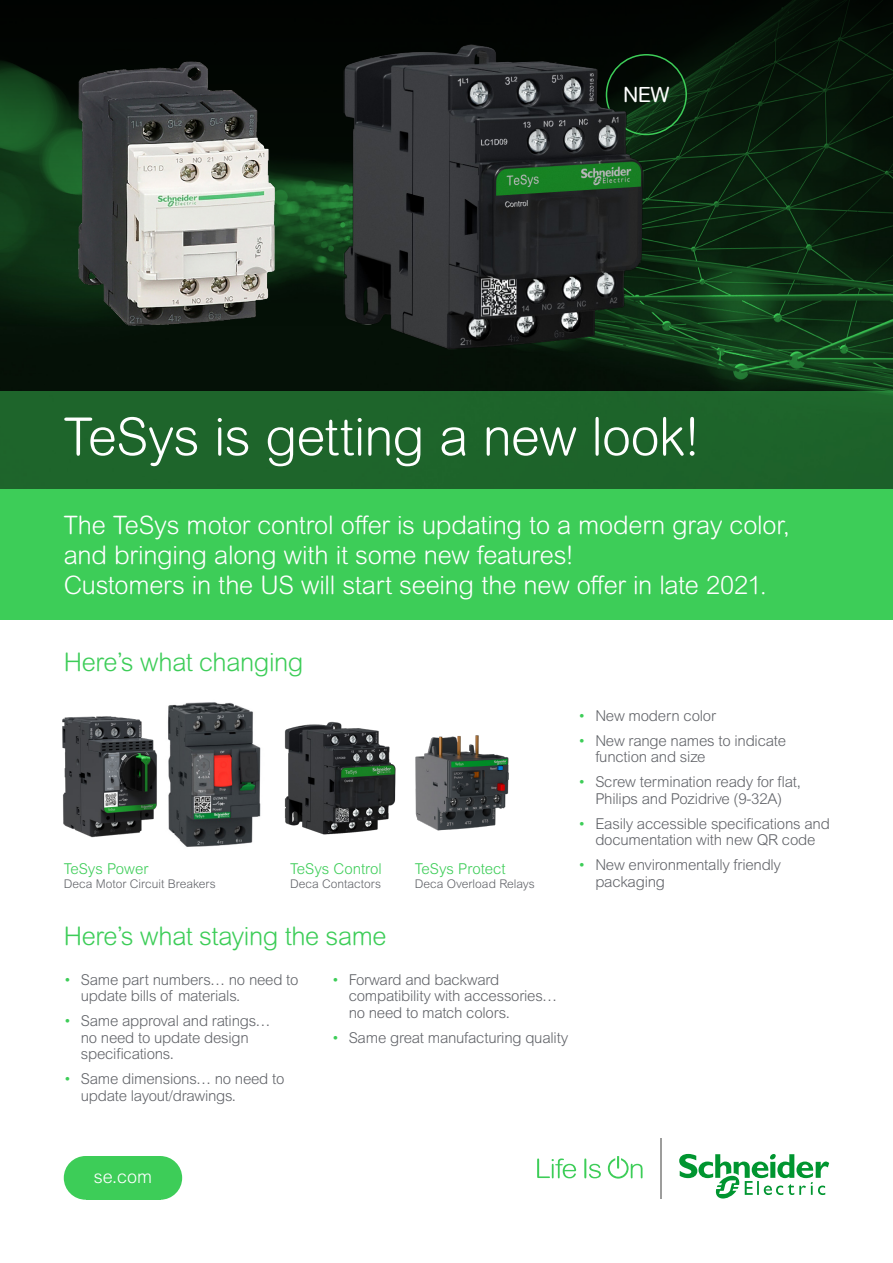
<style>
.page{position:relative;width:893px;height:1263px;background:#fff}
.page>*{position:absolute;margin:0;border:0;box-sizing:border-box;transform-origin:0 0}
.t1{font:300 52.5px "Arial Rounded MT Pro";letter-spacing:-.015em;color:#fff}
.t2{font:300 25.5px/30px "Arial Rounded MT Pro";letter-spacing:-.01em;color:#fff}
.t3{font:300 25.5px "Arial Rounded MT Pro";letter-spacing:-.015em;color:#3dcd58}
.t4{font:21px "Arial Rounded MT Pro";color:#fff}
.t5{font:300 18px "Arial MT Pro";color:#fff}
.t6{font:300 15px/16.5px "Arial MT Pro";letter-spacing:-.015em;color:#626469}
.t7{font:300 15px "Arial MT Pro";color:#3dcd58}
.t8{font:300 12px "Arial MT Pro";color:#626469}
.s1{color:#3dcd58}
</style>
<div class="page">
<img style="left:0;top:370px;width:893px;height:22px">
<svg style="left:0;top:0;width:893px;height:370px;background:#091f0d"></svg>
<svg style="left:537px;top:1158px;width:39px;height:20px"></svg>
<svg style="left:584px;top:1158px;width:17px;height:20px"></svg>
<svg style="left:608px;top:1156px;width:34px;height:22px"></svg>
<hr style="left:660px;top:1138px;width:1px;height:61px;background:#9d9d9c">
<svg style="left:679px;top:1153px;width:150px;height:46px"></svg>
<div style="left:0;top:392px;width:893px;height:97px;background:#1e652b"></div>
<div style="left:0;top:489px;width:893px;height:131px;background:#3dcd58"></div>
<img style="left:168px;top:702px;width:93px;height:145px">
<div style="left:86px;top:1156px;width:74px;height:44px;background:#3dcd58"></div>
<div style="left:64px;top:1156px;width:44px;height:44px;background:#3dcd58;border-radius:50%"></div>
<div style="left:138px;top:1156px;width:44px;height:44px;background:#3dcd58;border-radius:50%"></div>
<img style="left:415px;top:735px;width:94px;height:96px">
<img style="left:284px;top:721px;width:112px;height:114px">
<img style="left:62px;top:716px;width:95px;height:122px">
<img style="left:330px;top:33px;width:329px;height:340px">
<img style="left:63px;top:50px;width:227px;height:287px">
<h3 class="t4" style="left:623px;top:83px;width:48px">NEW</h3>
<h1 class="t1" style="left:64px;top:406px;width:639px">TeSys is getting a new look!</h1>
<h2 class="t2" style="left:64px;top:511px;width:728px">The TeSys motor control offer is updating to a modern gray color, and bringing along with it some new features!<br>Customers in the US will start seeing the new offer in late 2021.</h2>
<h2 class="t3" style="left:64px;top:647px;width:241px">Here’s what changing</h2>
<p class="t7" style="left:64px;top:859px;width:86px">TeSys Power</p>
<p class="t8" style="left:64px;top:876px;width:154px">Deca Motor Circuit Breakers</p>
<p class="t7" style="left:290px;top:859px;width:93px">TeSys Control</p>
<p class="t8" style="left:290px;top:876px;width:93px">Deca Contactors</p>
<p class="t7" style="left:415px;top:859px;width:92px">TeSys Protect</p>
<p class="t8" style="left:415px;top:876px;width:121px">Deca Overload Relays</p>
<p class="t6" style="left:578px;top:707px;width:139px"><span class="s1">•</span> New modern color</p>
<p class="t6" style="left:595px;top:732px;width:192px;text-indent:-17px"><span class="s1">•</span> New range names to indicate function and size</p>
<p class="t6" style="left:578px;top:774px;width:224px;text-align:center"><span class="s1">•</span> Screw termination ready for flat,<br>Philips and Pozidrive (9-32A)</p>
<p class="t6" style="left:578px;top:815px;width:253px;text-align:center"><span class="s1">•</span> Easily accessible specifications and documentation with new QR code</p>
<p class="t6" style="left:595px;top:857px;width:187px;text-indent:-17px"><span class="s1">•</span> New environmentally friendly packaging</p>
<h2 class="t3" style="left:64px;top:922px;width:324px">Here’s what staying the same</h2>
<p class="t6" style="left:81px;top:971px;width:219px;text-indent:-17px"><span class="s1">•</span> Same part numbers… no need to update bills of materials.</p>
<p class="t6" style="left:81px;top:1013px;width:191px;text-indent:-17px"><span class="s1">•</span> Same approval and ratings… no need to update design specifications.</p>
<p class="t6" style="left:81px;top:1071px;width:205px;text-indent:-17px"><span class="s1">•</span> Same dimensions… no need to update layout/drawings.</p>
<p class="t6" style="left:349px;top:971px;width:210px;text-indent:-17px"><span class="s1">•</span> Forward and backward compatibility with accessories… no need to match colors.</p>
<p class="t6" style="left:332px;top:1029px;width:238px"><span class="s1">•</span> Same great manufacturing quality</p>
<p class="t5" style="left:94px;top:1166px;width:60px">se.com</p>
</div>
